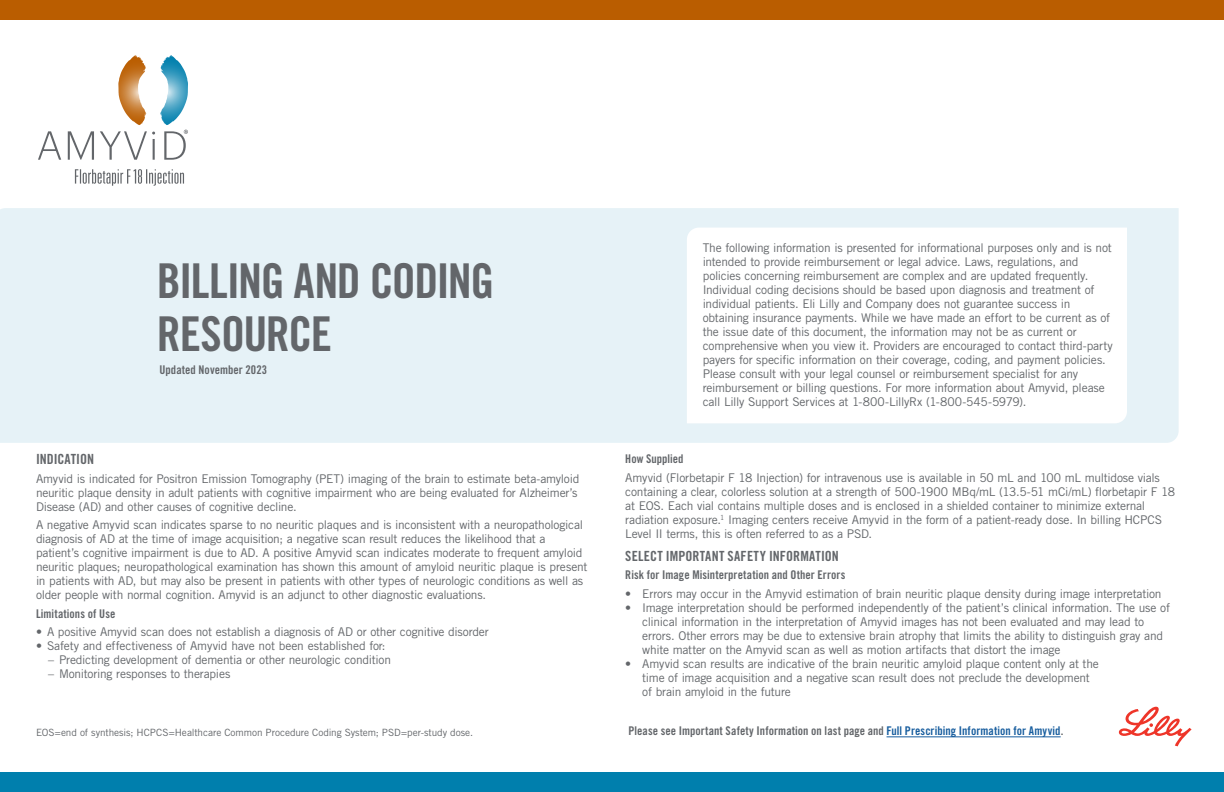
<style>
.page{position:relative;width:1224px;height:792px;background:#fff}
.page>*{position:absolute;margin:0;border:0;box-sizing:border-box;transform-origin:0 0}
.Headline{font:48px/53px "Trade Gothic LT Std Bd Cn 20";letter-spacing:-.03em;color:#63666a}
.Heading{font:14px "Trade Gothic LT Std Bd Cn 20";letter-spacing:.005em;color:#63666a}
.Body{font:12px/14px "Trade Gothic LT Std";letter-spacing:-.02em;color:#63666a}
.Bullet{font:12px/14px "Trade Gothic LT Std";letter-spacing:-.02em;color:#63666a}
.Subhead{font:12px "Trade Gothic LT Std Bd Cn 20";letter-spacing:.005em;color:#63666a}
.sub_bullet{font:12px "Trade Gothic LT Std";letter-spacing:-.02em;color:#63666a}
.Body-2{font:12px "Trade Gothic LT Std Bd Cn 20";letter-spacing:.005em;color:#63666a}
.Body-3{font:10px "Trade Gothic LT Std";letter-spacing:-.005em;color:#63666a}
.s1{color:#175d9e}
</style>
<div class="page">
<svg style="left:1119px;top:707px;width:73px;height:39px"></svg>
<div style="left:0;top:208px;width:1179px;height:235px;background:#e6f2f7"></div>
<hr style="left:887px;top:737px;width:174px;height:1px;background:#175d9e">
<svg style="left:75px;top:169px;width:109px;height:16px"></svg>
<svg style="left:38px;top:130px;width:150px;height:30px"></svg>
<svg style="left:166px;top:55px;width:6px;height:3px"></svg>
<svg style="left:123px;top:55px;width:12px;height:14px"></svg>
<div style="left:0;top:773px;width:1224px;height:19px;background:#007fad"></div>
<svg style="left:687px;top:228px;width:440px;height:195px"></svg>
<div style="left:0;top:0;width:1224px;height:20px;background:#ba5d00"></div>
<p class="Headline" style="left:157px;top:254px;width:339px">BILLING AND CODING<br>RESOURCE</p>
<p class="Body-2" style="left:160px;top:362px;width:109px">Updated November 2023</p>
<p class="Heading" style="left:36px;top:451px;width:60px">INDICATION</p>
<p class="Body" style="left:36px;top:472px;width:545px">Amyvid is indicated for Positron Emission Tomography (PET) imaging of the brain to estimate beta-amyloid neuritic plaque density in adult patients with cognitive impairment who are being evaluated for Alzheimer’s<br>Disease (AD) and other causes of cognitive decline.</p>
<p class="Body" style="left:36px;top:518px;width:553px">A negative Amyvid scan indicates sparse to no neuritic plaques and is inconsistent with a neuropathological diagnosis of AD at the time of image acquisition; a negative scan result reduces the likelihood that a patient’s cognitive impairment is due to AD. A positive Amyvid scan indicates moderate to frequent amyloid neuritic plaques; neuropathological examination has shown this amount of amyloid neuritic plaque is present in patients with AD, but may also be present in patients with other types of neurologic conditions as well as older people with normal cognition. Amyvid is an adjunct to other diagnostic evaluations.</p>
<p class="Subhead" style="left:36px;top:606px;width:81px">Limitations of Use</p>
<p class="Bullet" style="left:36px;top:625px;width:454px">• A positive Amyvid scan does not establish a diagnosis of AD or other cognitive disorder</p>
<p class="Bullet" style="left:36px;top:639px;width:351px">• Safety and effectiveness of Amyvid have not been established for:</p>
<p class="sub_bullet" style="left:48px;top:653px;width:345px">– Predicting development of dementia or other neurologic condition</p>
<p class="sub_bullet" style="left:48px;top:667px;width:184px">– Monitoring responses to therapies</p>
<p class="Body-3" style="left:36px;top:727px;width:439px">EOS=end of synthesis; HCPCS=Healthcare Common Procedure Coding System; PSD=per-study dose.</p>
<p class="Body" style="left:703px;top:241px;width:412px">The following information is presented for informational purposes only and is not intended to provide reimbursement or legal advice. Laws, regulations, and policies concerning reimbursement are complex and are updated frequently.<br>Individual coding decisions should be based upon diagnosis and treatment of individual patients. Eli Lilly and Company does not guarantee success in obtaining insurance payments. While we have made an effort to be current as of the issue date of this document, the information may not be as current or comprehensive when you view it. Providers are encouraged to contact third-party payers for specific information on their coverage, coding, and payment policies.<br>Please consult with your legal counsel or reimbursement specialist for any reimbursement or billing questions. For more information about Amyvid, please call Lilly Support Services at 1-800-LillyRx (1-800-545-5979).</p>
<p class="Subhead" style="left:625px;top:451px;width:60px">How Supplied</p>
<p class="Body" style="left:625px;top:470px;width:551px">Amyvid (Florbetapir F 18 Injection) for intravenous use is available in 50 mL and 100 mL multidose vials containing a clear, colorless solution at a strength of 500-1900 MBq/mL (13.5-51 mCi/mL) florbetapir F 18 at EOS. Each vial contains multiple doses and is enclosed in a shielded container to minimize external radiation exposure.<sup>1</sup> Imaging centers receive Amyvid in the form of a patient-ready dose. In billing HCPCS Level II terms, this is often referred to as a PSD.</p>
<p class="Heading" style="left:625px;top:547px;width:215px">SELECT IMPORTANT SAFETY INFORMATION</p>
<p class="Subhead" style="left:625px;top:567px;width:222px">Risk for Image Misinterpretation and Other Errors</p>
<p class="Bullet" style="left:625px;top:586px;width:538px">• Errors may occur in the Amyvid estimation of brain neuritic plaque density during image interpretation</p>
<p class="Bullet" style="left:642px;top:600px;width:529px;text-indent:-17px">• Image interpretation should be performed independently of the patient’s clinical information. The use of clinical information in the interpretation of Amyvid images has not been evaluated and may lead to errors. Other errors may be due to extensive brain atrophy that limits the ability to distinguish gray and white matter on the Amyvid scan as well as motion artifacts that distort the image</p>
<p class="Bullet" style="left:642px;top:656px;width:458px;text-indent:-17px">• Amyvid scan results are indicative of the brain neuritic amyloid plaque content only at the time of image acquisition and a negative scan result does not preclude the development of brain amyloid in the future</p>
<p class="Subhead" style="left:628px;top:724px;width:436px">Please see Important Safety Information on last page and <span class="s1">Full Prescribing Information for Amyvid</span>.</p>
</div>
